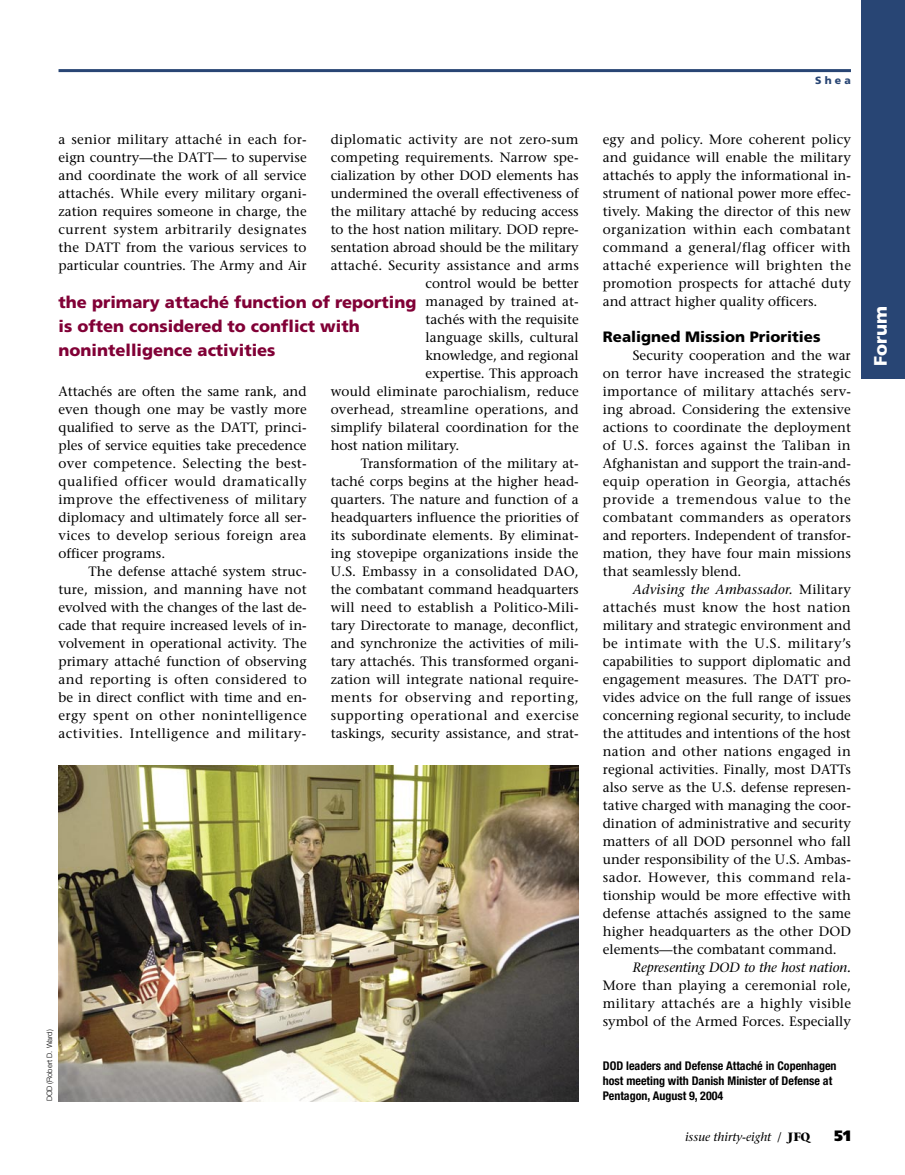
<style>
.page{position:relative;width:905px;height:1175px;background:#fff}
.page>*{position:absolute;margin:0;border:0;box-sizing:border-box;transform-origin:0 0}
.t1{font:900 18px "Frutiger LT Std";letter-spacing:.01em;color:#fff}
.t2{font:900 16.5px/24px "Frutiger LT Std";color:#810036}
.subhead{font:900 15px "Frutiger LT Std";color:#000}
.t3{font:900 15px "Frutiger LT Std";color:#000}
.body_text{font:500 13.5px/18px "Stone Serif Std";color:#000;text-align:justify}
.body_text-2{font:500 13.5px "Stone Serif Std";letter-spacing:.02em;color:#000}
.body_text-3{font:500 13.5px "Stone Serif Std";letter-spacing:.025em;color:#000}
.photo_caption{font:700 condensed 12px/15px "Helvetica Neue LT Std";color:#000}
.t4{font:italic 500 12px "Stone Serif Std";color:#000}
.t5{font:900 10.5px "Frutiger LT Std";color:#284574}
.t6{font:300 7.5px "Helvetica Neue LT Std";color:#000}
.s1{font-style:italic}
.s2{font-style:normal}
.s3{font-weight:700;font-style:normal}
</style>
<div class="page">
<hr style="left:58px;top:69px;width:792px;height:3px;background:#284574">
<div style="left:861px;top:0;width:43px;height:378px;background:#284574"></div>
<img style="left:58px;top:765px;width:520px;height:336px">
<p class="body_text" style="left:58px;top:130px;width:250px">a senior military attaché in each for&shy;eign country—the DATT— to supervise and coordinate the work of all service attachés. While every military organi&shy;zation requires someone in charge, the current system arbitrarily designates the DATT from the various services to particular countries. The Army and Air</p>
<p class="body_text-3" style="left:330px;top:131px;width:249px">diplomatic activity are not zero-sum</p>
<p class="body_text" style="left:330px;top:148px;width:250px">competing requirements. Narrow spe-</p>
<p class="body_text" style="left:330px;top:166px;width:249px">cialization by other DOD elements has</p>
<p class="body_text" style="left:330px;top:184px;width:249px">undermined the overall effectiveness of</p>
<p class="body_text" style="left:330px;top:202px;width:250px">the military attaché by reducing access</p>
<p class="body_text" style="left:330px;top:220px;width:250px">to the host nation military. DOD repre-</p>
<p class="body_text" style="left:330px;top:238px;width:249px">sentation abroad should be the military</p>
<p class="body_text-2" style="left:330px;top:257px;width:250px">attaché. Security assistance and arms</p>
<p class="body_text" style="left:425px;top:274px;width:155px">control would be better</p>
<p class="body_text" style="left:425px;top:292px;width:155px">managed by trained at-</p>
<p class="body_text" style="left:425px;top:310px;width:155px">tachés with the requisite</p>
<p class="body_text" style="left:425px;top:328px;width:155px">language skills, cultural</p>
<p class="body_text" style="left:425px;top:346px;width:155px">knowledge, and regional</p>
<p class="body_text" style="left:425px;top:364px;width:155px">expertise. This approach</p>
<p class="body_text" style="left:330px;top:382px;width:250px">would eliminate parochialism, reduce</p>
<p class="body_text-2" style="left:330px;top:401px;width:249px">overhead, streamline operations, and</p>
<p class="body_text" style="left:330px;top:418px;width:249px">simplify bilateral coordination for the</p>
<p class="body_text" style="left:330px;top:436px;width:130px">host nation military.</p>
<p class="body_text" style="left:330px;top:454px;width:250px;text-indent:30px">Transformation of the military at&shy;taché corps begins at the higher head&shy;quarters. The nature and function of a headquarters influence the priorities of its subordinate elements. By eliminat&shy;ing stovepipe organizations inside the U.S. Embassy in a consolidated DAO, the combatant command headquarters will need to establish a Politico-Mili&shy;tary Directorate to manage, deconflict, and synchronize the activities of mili&shy;tary attachés. This transformed organi&shy;zation will integrate national require&shy;ments for observing and reporting, supporting operational and exercise taskings, security assistance, and strat-</p>
<p class="t2" style="left:58px;top:290px;width:359px">the primary attaché function of reporting is often considered to conflict with nonintelligence activities</p>
<p class="body_text" style="left:58px;top:382px;width:250px">Attachés are often the same rank, and even though one may be vastly more qualified to serve as the DATT, princi&shy;ples of service equities take precedence over competence. Selecting the best&shy;qualified officer would dramatically improve the effectiveness of military diplomacy and ultimately force all ser&shy;vices to develop serious foreign area officer programs.</p>
<p class="body_text" style="left:58px;top:562px;width:250px;text-indent:30px">The defense attaché system struc&shy;ture, mission, and manning have not evolved with the changes of the last de&shy;cade that require increased levels of in&shy;volvement in operational activity. The primary attaché function of observing and reporting is often considered to be in direct conflict with time and en&shy;ergy spent on other nonintelligence activities. Intelligence and military-</p>
<p class="t6" style="left:45px;top:1101px;width:73px;rotate:-90deg">DOD (Robert D. Ward)</p>
<p class="t5" style="left:815px;top:74px;width:37px">Shea</p>
<p class="body_text" style="left:602px;top:130px;width:250px">egy and policy. More coherent policy and guidance will enable the military attachés to apply the informational in&shy;strument of national power more effec&shy;tively. Making the director of this new organization within each combatant command a general/flag officer with attaché experience will brighten the promotion prospects for attaché duty and attract higher quality officers.</p>
<p class="subhead" style="left:602px;top:328px;width:219px">Realigned Mission Priorities</p>
<p class="body_text" style="left:602px;top:346px;width:250px;text-indent:30px">Security cooperation and the war on terror have increased the strategic importance of military attachés serv&shy;ing abroad. Considering the extensive actions to coordinate the deployment of U.S. forces against the Taliban in Afghanistan and support the train-and&shy;equip operation in Georgia, attachés provide a tremendous value to the combatant commanders as operators and reporters. Independent of transfor&shy;mation, they have four main missions that seamlessly blend.</p>
<p class="body_text" style="left:602px;top:580px;width:250px;text-indent:30px"><span class="s1">Advising the Ambassador.</span> Military attachés must know the host nation military and strategic environment and be intimate with the U.S. military’s capabilities to support diplomatic and engagement measures. The DATT pro&shy;vides advice on the full range of issues concerning regional security, to include the attitudes and intentions of the host nation and other nations engaged in regional activities. Finally, most DATTs also serve as the U.S. defense represen&shy;tative charged with managing the coor&shy;dination of administrative and security matters of all DOD personnel who fall under responsibility of the U.S. Ambas&shy;sador. However, this command rela&shy;tionship would be more effective with defense attachés assigned to the same higher headquarters as the other DOD elements—the combatant command.</p>
<p class="body_text" style="left:602px;top:958px;width:250px;text-indent:30px"><span class="s1">Representing DOD to the host nation.<br></span>More than playing a ceremonial role, military attachés are a highly visible symbol of the Armed Forces. Especially</p>
<p class="photo_caption" style="left:602px;top:1057px;width:235px">DOD leaders and Defense Attaché in Copenhagen host meeting with Danish Minister of Defense at</p>
<p class="photo_caption" style="left:602px;top:1087px;width:122px">Pentagon, August 9, 2004</p>
<p class="t4" style="left:685px;top:1130px;width:127px">issue thirty-eight <span class="s2">/</span> <span class="s3">JFQ</span></p>
<p class="t3" style="left:834px;top:1126px;width:18px">51</p>
<p class="t1" style="left:869px;top:366px;width:62px;rotate:-90deg">Forum</p>
</div>
